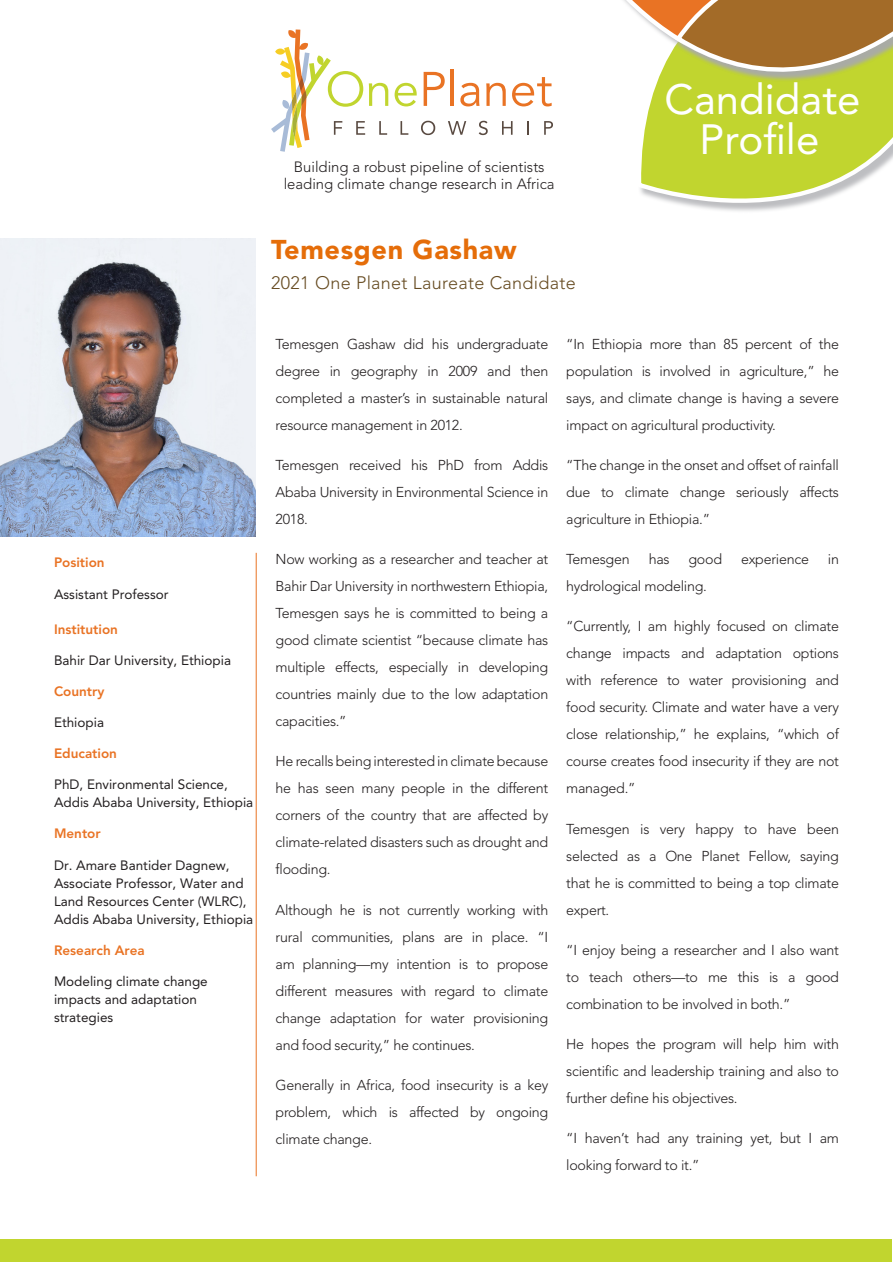
<style>
.page{position:relative;width:893px;height:1263px;background:#fff}
.page>*{position:absolute;margin:0;border:0;box-sizing:border-box;transform-origin:0 0}
.t1{font:42px "Avenir LT Std";color:#fff}
.t2{font:900 27px "Avenir LT Std";letter-spacing:.025em;color:#e56d09}
.t3{font:300 18px "Avenir LT Std";letter-spacing:.015em;color:#664b21}
.t4{font:300 14.85px/17.9px "Avenir LT Std";color:#231f20;text-align:center}
.Body_Text_1{font:300 14.25px/27px "Avenir LT Std";letter-spacing:-.02em;color:#231f20;text-align:justify}
.Body_Text{font:13.5px/18px "Avenir LT Std";color:#231f20}
.Body_Text-2{font:800 13.5px "Avenir LT Std";color:#e97324}
</style>
<div class="page">
<svg style="left:640px;top:185px;width:216px;height:26px"></svg>
<svg style="left:623px;top:0;width:270px;height:185px"></svg>
<svg style="left:672px;top:0;width:221px;height:94px;background:#b4973f"></svg>
<img style="left:0;top:238px;width:255px;height:299px">
<svg style="left:528px;top:121px;width:1px;height:14px"></svg>
<svg style="left:395px;top:83px;width:22px;height:23px"></svg>
<svg style="left:424px;top:72px;width:21px;height:34px"></svg>
<hr style="left:451px;top:70px;width:3px;height:36px;background:#e97324">
<svg style="left:460px;top:83px;width:19px;height:23px"></svg>
<svg style="left:486px;top:83px;width:20px;height:23px"></svg>
<svg style="left:512px;top:77px;width:40px;height:29px"></svg>
<svg style="left:271px;top:30px;width:117px;height:122px"></svg>
<svg style="left:400px;top:121px;width:8px;height:14px"></svg>
<svg style="left:421px;top:121px;width:14px;height:14px"></svg>
<svg style="left:448px;top:121px;width:18px;height:14px"></svg>
<svg style="left:479px;top:121px;width:9px;height:14px"></svg>
<svg style="left:502px;top:121px;width:11px;height:14px"></svg>
<svg style="left:544px;top:121px;width:9px;height:14px"></svg>
<hr style="left:256px;top:553px;width:1px;height:623px;background:#e97324">
<div style="left:1px;top:1239px;width:891px;height:23px;background:#c1d52f"></div>
<p class="t4" style="left:284px;top:158px;width:272px">Building a robust pipeline of scientists leading climate change research in Africa</p>
<p class="t2" style="left:271px;top:233px;width:247px">Temesgen Gashaw</p>
<p class="t3" style="left:271px;top:272px;width:306px">2021 One Planet Laureate Candidate</p>
<p class="t1" style="left:664px;top:75px;width:198px">Candidate</p>
<p class="t1" style="left:699px;top:115px;width:121px">Profile</p>
<p class="Body_Text-2" style="left:54px;top:555px;width:52px">Position</p>
<p class="Body_Text" style="left:54px;top:585px;width:116px">Assistant Professor</p>
<p class="Body_Text-2" style="left:54px;top:621px;width:66px">Institution</p>
<p class="Body_Text" style="left:54px;top:651px;width:179px">Bahir Dar University, Ethiopia</p>
<p class="Body_Text-2" style="left:54px;top:683px;width:52px">Country</p>
<p class="Body_Text" style="left:54px;top:713px;width:52px">Ethiopia</p>
<p class="Body_Text-2" style="left:54px;top:745px;width:65px">Education</p>
<p class="Body_Text" style="left:54px;top:776px;width:201px">PhD, Environmental Science,<br>Addis Ababa University, Ethiopia</p>
<p class="Body_Text-2" style="left:54px;top:826px;width:48px">Mentor</p>
<p class="Body_Text" style="left:54px;top:856px;width:201px">Dr. Amare Bantider Dagnew,<br>Associate Professor, Water and<br>Land Resources Center (WLRC),<br>Addis Ababa University, Ethiopia</p>
<p class="Body_Text-2" style="left:54px;top:942px;width:92px">Research Area</p>
<p class="Body_Text" style="left:54px;top:972px;width:155px">Modeling climate change impacts and adaptation strategies</p>
<p class="Body_Text_1" style="left:276px;top:330px;width:274px">Temesgen Gashaw did his undergraduate degree in geography in 2009 and then completed a master’s in sustainable natural resource management in 2012.</p>
<p class="Body_Text_1" style="left:276px;top:451px;width:274px">Temesgen received his PhD from Addis Ababa University in Environmental Science in 2018.</p>
<p class="Body_Text_1" style="left:276px;top:546px;width:274px">Now working as a researcher and teacher at Bahir Dar University in northwestern Ethiopia, Temesgen says he is committed to being a good climate scientist “because climate has multiple effects, especially in developing countries mainly due to the low adaptation capacities.”</p>
<p class="Body_Text_1" style="left:276px;top:748px;width:274px">He recalls being interested in climate because he has seen many people in the different corners of the country that are affected by climate-related disasters such as drought and flooding.</p>
<p class="Body_Text_1" style="left:276px;top:896px;width:274px">Although he is not currently working with rural communities, plans are in place. “I am planning—my intention is to propose different measures with regard to climate change adaptation for water provisioning and food security,” he continues.</p>
<p class="Body_Text_1" style="left:276px;top:1071px;width:274px">Generally in Africa, food insecurity is a key problem, which is affected by ongoing climate change.</p>
<p class="Body_Text_1" style="left:566px;top:330px;width:274px">“In Ethiopia more than 85 percent of the population is involved in agriculture,” he says, and climate change is having a severe impact on agricultural productivity.</p>
<p class="Body_Text_1" style="left:566px;top:452px;width:274px">“The change in the onset and offset of rainfall due to climate change seriously affects agriculture in Ethiopia.”</p>
<p class="Body_Text_1" style="left:566px;top:546px;width:65px">Temesgen</p>
<p class="Body_Text_1" style="left:649px;top:546px;width:22px">has</p>
<p class="Body_Text_1" style="left:688px;top:546px;width:35px">good</p>
<p class="Body_Text_1" style="left:741px;top:546px;width:69px">experience</p>
<p class="Body_Text_1" style="left:828px;top:546px;width:13px">in</p>
<p class="Body_Text_1" style="left:566px;top:573px;width:142px">hydrological modeling.</p>
<p class="Body_Text_1" style="left:566px;top:613px;width:274px">“Currently, I am highly focused on climate change impacts and adaptation options with reference to water provisioning and food security. Climate and water have a very close relationship,” he explains, “which of course creates food insecurity if they are not managed.”</p>
<p class="Body_Text_1" style="left:566px;top:815px;width:274px">Temesgen is very happy to have been selected as a One Planet Fellow, saying that he is committed to being a top climate expert.</p>
<p class="Body_Text_1" style="left:566px;top:936px;width:274px">“I enjoy being a researcher and I also want to teach others—to me this is a good combination to be involved in both.”</p>
<p class="Body_Text_1" style="left:566px;top:1031px;width:274px">He hopes the program will help him with scientific and leadership training and also to further define his objectives.</p>
<p class="Body_Text_1" style="left:566px;top:1125px;width:274px">“I haven’t had any training yet, but I am looking forward to it.”</p>
</div>
